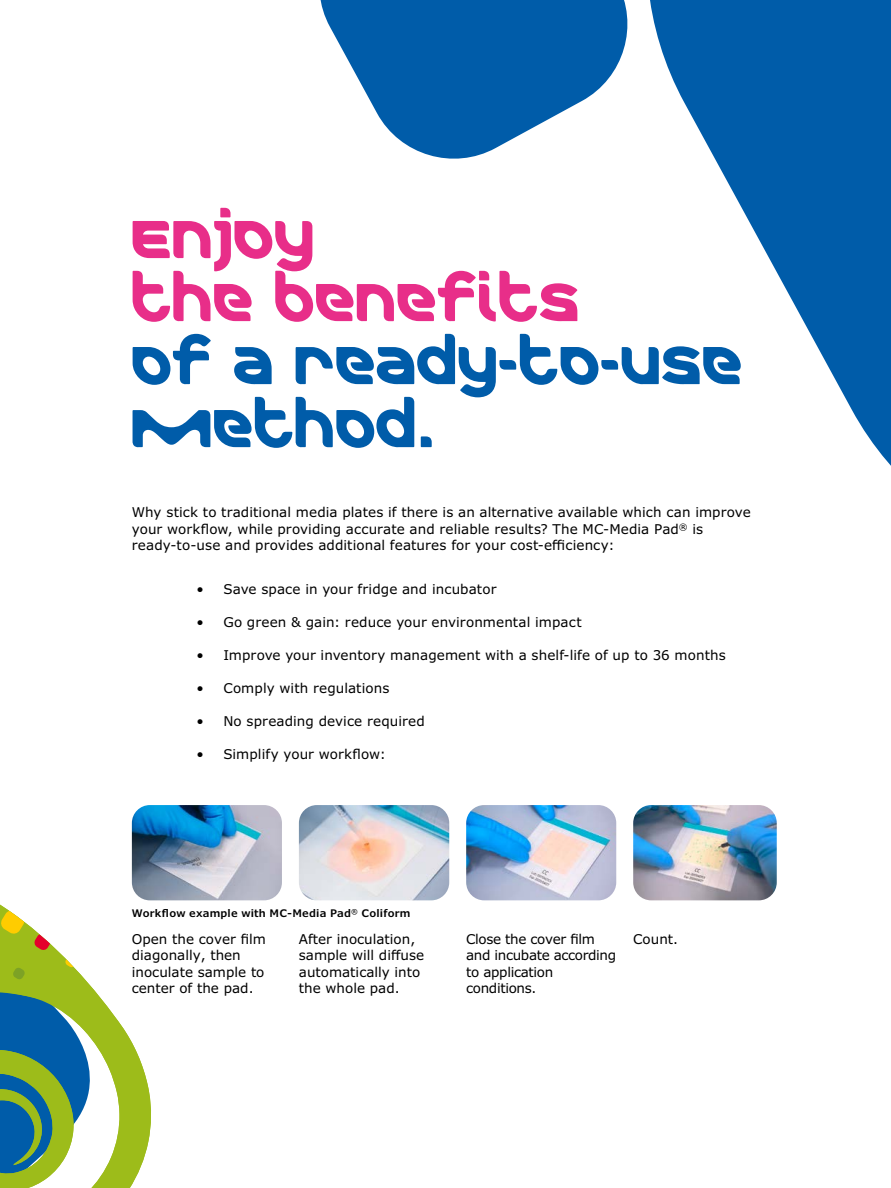
<style>
.page{position:relative;width:891px;height:1188px;background:#fff}
.page>*{position:absolute;margin:0;border:0;box-sizing:border-box;transform-origin:0 0}
.t1{font:54px/63px "Merck";color:#005ca9}
.t2{font:54px/63px "Merck";color:#e82e89}
.t3{font:13.5px/16.5px "Verdana Pro";color:#000}
.t4{font:13.5px/16.5px "Verdana Pro";letter-spacing:-.025em;color:#000}
.t5{font:600 10.5px "Verdana Pro";letter-spacing:.02em;color:#000}
</style>
<div class="page">
<img style="left:132px;top:805px;width:150px;height:95px">
<img style="left:299px;top:805px;width:150px;height:95px">
<img style="left:466px;top:805px;width:150px;height:95px">
<img style="left:633px;top:805px;width:144px;height:95px">
<svg style="left:123px;top:892px;width:29px;height:296px"></svg>
<svg style="left:0;top:904px;width:123px;height:284px"></svg>
<svg style="left:650px;top:0;width:241px;height:466px;fill:#005ca9"></svg>
<svg style="left:320px;top:0;width:308px;height:159px;fill:#005ca9"></svg>
<h1 class="t2" style="left:132px;top:208px;width:450px">ENJOY<br>THE BENEFITS</h1>
<h1 class="t1" style="left:132px;top:334px;width:613px">OF A READY-TO-USE<br>METHOD.</h1>
<p class="t3" style="left:132px;top:504px;width:620px">Why stick to traditional media plates if there is an alternative available which can improve your workflow, while providing accurate and reliable results? The MC-Media Pad<sup>®</sup> is ready-to-use and provides additional features for your cost-efficiency:</p>
<p class="t3" style="left:196px;top:581px;width:302px">• Save space in your fridge and incubator</p>
<p class="t3" style="left:196px;top:614px;width:387px">• Go green &amp; gain: reduce your environmental impact</p>
<p class="t3" style="left:196px;top:647px;width:531px">• Improve your inventory management with a shelf-life of up to 36 months</p>
<p class="t3" style="left:196px;top:680px;width:195px">• Comply with regulations</p>
<p class="t3" style="left:196px;top:713px;width:230px">• No spreading device required</p>
<p class="t3" style="left:196px;top:746px;width:191px">• Simplify your workflow:</p>
<p class="t5" style="left:132px;top:906px;width:280px">Workflow example with MC-Media Pad<sup>®</sup> Coliform</p>
<p class="t3" style="left:132px;top:931px;width:136px">Open the cover film diagonally, then inoculate sample to center of the pad.</p>
<p class="t3" style="left:299px;top:931px;width:127px">After inoculation, sample will diffuse automatically into the whole pad.</p>
<p class="t4" style="left:466px;top:931px;width:152px">Close the cover film and incubate according to application conditions.</p>
<p class="t3" style="left:633px;top:931px;width:46px">Count.</p>
</div>
